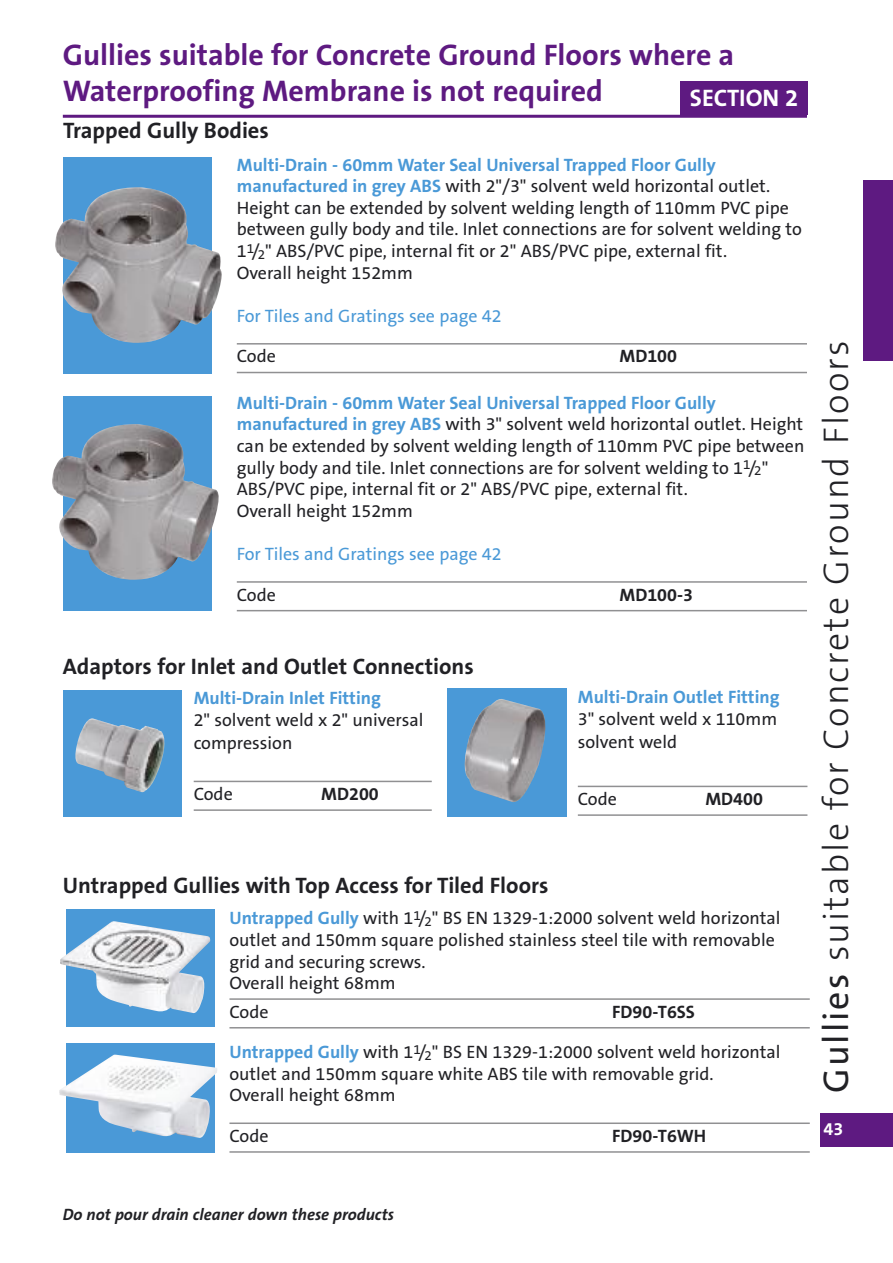
<style>
.page{position:relative;width:893px;height:1263px;background:#fff}
.page>*{position:absolute;margin:0;border:0;box-sizing:border-box;transform-origin:0 0}
.t1{font:300 36px "The Sans B3";letter-spacing:.055em;color:#212125}
.t2{font:700 30px/36px "The Sans B7";color:#5e1a81}
.t3{font:700 24px "The Sans B7";color:#fff}
.t4{font:700 22.5px "The Sans B7";color:#212125}
.t5{font:18px/21.6px "The Sans B5 Plain";color:#212125}
.t6{font:700 18px "The Sans B7";color:#4a99d7}
.t7{font:18px "The Sans B5 Plain";color:#4a99d7}
.t8{font:700 18px "The Sans B7";color:#212125}
.t9{font:700 18px "The Sans B7";color:#fff}
.t10{font:italic 700 16.5px "The Sans B7";color:#212125}
.s1{font-family:"The Sans B7";font-weight:700;color:#4a99d7}
.s2{font-family:"The Sans B5 Plain";font-weight:400}
</style>
<div class="page">
<div style="left:821px;top:1113px;width:72px;height:34px;background:#5e1a81"></div>
<hr style="left:63px;top:115px;width:744px;height:3px;background:#5e1a81">
<div style="left:863px;top:180px;width:30px;height:181px;background:#5e1a81"></div>
<hr style="left:237px;top:343px;width:570px;height:2px;background:#909092">
<hr style="left:237px;top:372px;width:570px;height:1px;background:#909092">
<div style="left:63px;top:157px;width:149px;height:216px;background:#4a99d7"></div>
<img style="left:55px;top:187px;width:167px;height:156px">
<hr style="left:237px;top:581px;width:570px;height:2px;background:#909092">
<hr style="left:237px;top:610px;width:570px;height:1px;background:#909092">
<div style="left:63px;top:397px;width:149px;height:214px;background:#4a99d7"></div>
<img style="left:52px;top:424px;width:167px;height:156px">
<hr style="left:229px;top:998px;width:581px;height:2px;background:#909092">
<hr style="left:229px;top:1027px;width:581px;height:1px;background:#909092">
<div style="left:66px;top:909px;width:148px;height:118px;background:#4a99d7"></div>
<hr style="left:229px;top:1122px;width:581px;height:2px;background:#909092">
<hr style="left:229px;top:1151px;width:581px;height:2px;background:#909092">
<div style="left:66px;top:1043px;width:148px;height:110px;background:#4a99d7"></div>
<img style="left:59px;top:1054px;width:158px;height:84px">
<img style="left:60px;top:921px;width:150px;height:92px">
<hr style="left:578px;top:786px;width:229px;height:1px;background:#909092">
<hr style="left:578px;top:814px;width:229px;height:2px;background:#909092">
<hr style="left:194px;top:781px;width:238px;height:1px;background:#909092">
<hr style="left:194px;top:809px;width:238px;height:2px;background:#909092">
<div style="left:447px;top:689px;width:119px;height:128px;background:#4a99d7"></div>
<div style="left:63px;top:690px;width:119px;height:127px;background:#4a99d7"></div>
<img style="left:75px;top:718px;width:89px;height:74px">
<img style="left:464px;top:699px;width:81px;height:103px">
<div style="left:680px;top:81px;width:128px;height:33px;background:#5e1a81"></div>
<h2 class="t2" style="left:63px;top:37px;width:673px">Gullies suitable for Concrete Ground Floors where a<br>Waterproofing Membrane is not required</h2>
<p class="t4" style="left:63px;top:119px;width:207px">Trapped Gully Bodies</p>
<h3 class="t3" style="left:690px;top:85px;width:110px">SECTION 2</h3>
<p class="t6" style="left:237px;top:155px;width:481px">Multi-Drain - 60mm Water Seal Universal Trapped Floor Gully</p>
<p class="t5" style="left:237px;top:176px;width:567px"><span class="s1">manufactured in grey ABS</span> with 2"/3" solvent weld horizontal outlet.<br>Height can be extended by solvent welding length of 110mm PVC pipe between gully body and tile. Inlet connections are for solvent welding to 1<sup>1</sup>/<sub>2</sub>" ABS/PVC pipe, internal fit or 2" ABS/PVC pipe, external fit.<br>Overall height 152mm</p>
<p class="t7" style="left:237px;top:306px;width:266px">For Tiles and Gratings see page 42</p>
<p class="t5" style="left:237px;top:346px;width:41px">Code</p>
<p class="t8" style="left:619px;top:347px;width:59px">MD100</p>
<p class="t6" style="left:237px;top:393px;width:481px">Multi-Drain - 60mm Water Seal Universal Trapped Floor Gully</p>
<p class="t5" style="left:237px;top:414px;width:569px"><span class="s1">manufactured in grey ABS</span> with 3" solvent weld horizontal outlet. Height can be extended by solvent welding length of 110mm PVC pipe between gully body and tile. Inlet connections are for solvent welding to 1<sup>1</sup>/<sub>2</sub>" ABS/PVC pipe, internal fit or 2" ABS/PVC pipe, external fit.<br>Overall height 152mm</p>
<p class="t7" style="left:237px;top:545px;width:266px">For Tiles and Gratings see page 42</p>
<p class="t5" style="left:237px;top:584px;width:41px">Code</p>
<p class="t8" style="left:619px;top:585px;width:75px">MD100-3</p>
<p class="t4" style="left:63px;top:654px;width:412px">Adaptors for Inlet and Outlet Connections</p>
<p class="t6" style="left:194px;top:688px;width:189px">Multi-Drain Inlet Fitting</p>
<p class="t5" style="left:194px;top:710px;width:231px;line-height:22.5px">2" solvent weld x 2" universal compression</p>
<p class="t5" style="left:194px;top:784px;width:41px">Code</p>
<p class="t8" style="left:321px;top:784px;width:59px">MD200</p>
<p class="t4" style="left:63px;top:873px;width:487px">Untrapped Gullies with Top Access for Tiled Floors</p>
<p class="t6" style="left:578px;top:687px;width:203px">Multi-Drain Outlet Fitting</p>
<p class="t5" style="left:578px;top:709px;width:201px;line-height:22.5px">3" solvent weld x 110mm solvent weld</p>
<p class="t5" style="left:578px;top:789px;width:41px">Code</p>
<p class="t8" style="left:705px;top:789px;width:59px">MD400</p>
<p class="t5" style="left:229px;top:908px;width:552px"><span class="s1">Untrapped Gully</span> with 1<sup>1</sup>/<sub>2</sub>" BS EN 1329-1:2000 solvent weld horizontal outlet and 150mm square polished stainless steel tile with removable grid and securing screws.<br>Overall height 68mm</p>
<p class="t5" style="left:229px;top:1001px;width:41px">Code</p>
<p class="t8" style="left:612px;top:1002px;width:84px">FD90-T6SS</p>
<p class="t5" style="left:229px;top:1042px;width:552px"><span class="s1">Untrapped Gully</span> with 1<sup>1</sup>/<sub>2</sub>" BS EN 1329-1:2000 solvent weld horizontal outlet and 150mm square white ABS tile with removable grid.<br>Overall height 68mm</p>
<p class="t5" style="left:229px;top:1125px;width:41px">Code</p>
<p class="t8" style="left:612px;top:1126px;width:96px">FD90-T6WH</p>
<h1 class="t1" style="left:818px;top:1093px;width:753px;rotate:-90deg"><span class="s2">Gullies</span> suitable for Concrete Ground Floors</h1>
<p class="t9" style="left:823px;top:1119px;width:21px">43</p>
<p class="t10" style="left:63px;top:1206px;width:333px">Do not pour drain cleaner down these products</p>
</div>
